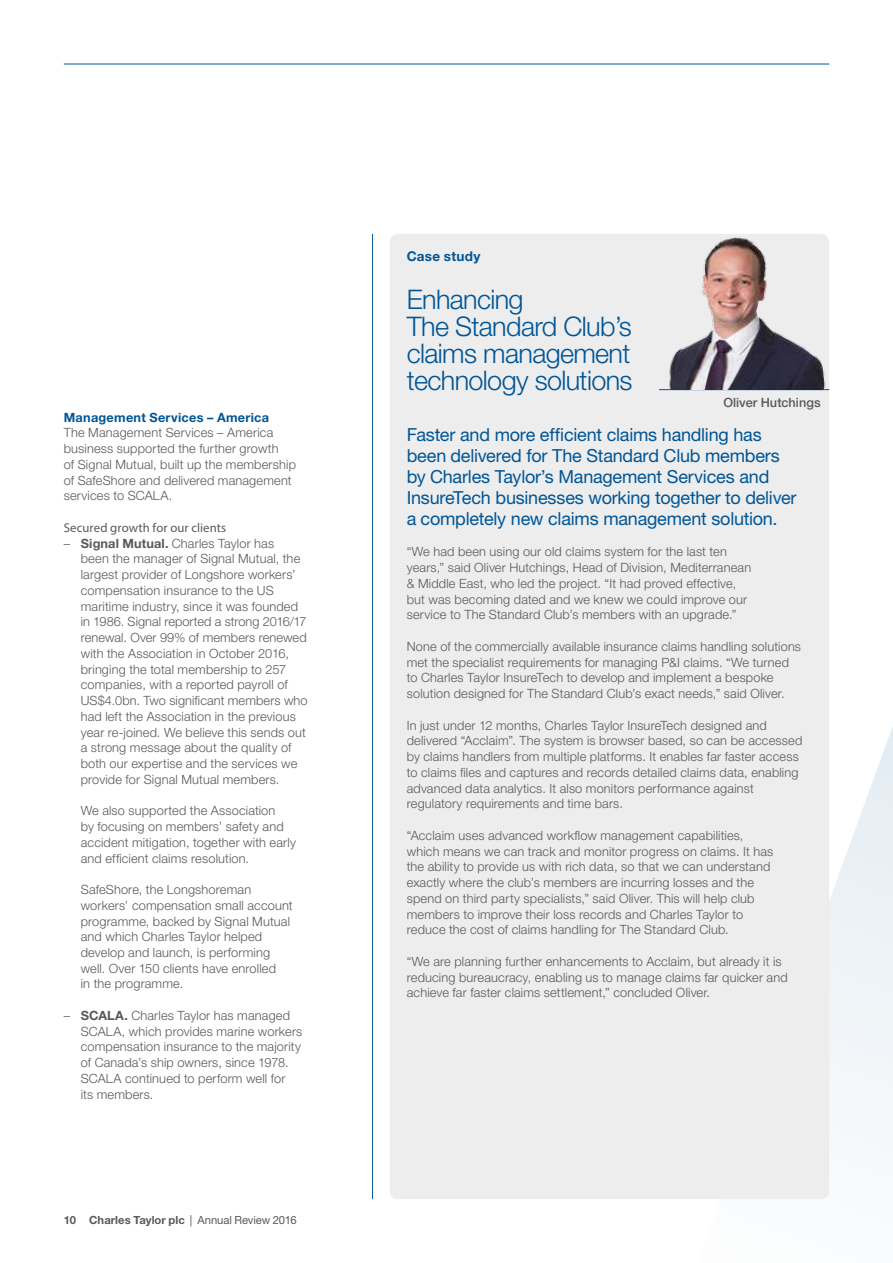
<style>
.page{position:relative;width:893px;height:1263px;background:#fff}
.page>*{position:absolute;margin:0;border:0;box-sizing:border-box;transform-origin:0 0}
.t1{font:300 27px/27px "Helvetica Neue LT Std";letter-spacing:-.025em;color:#005596}
.t2{font:18px/21px "Helvetica Neue LT Std";letter-spacing:-.015em;color:#005596}
.t3{font:700 13.5px "Helvetica Neue LT Std";letter-spacing:.02em;color:#005596}
.t4{font:300 12.75px/15.8px "Helvetica Neue LT Std";letter-spacing:.015em;color:#58595b}
.t5{font:700 12.75px "Helvetica Neue LT Std";letter-spacing:.02em;color:#005596}
.t6{font:12.75px "Myriad Pro";letter-spacing:.005em;color:#58595b}
.t7{font:500 12.75px "Helvetica Neue LT Std";color:#58595b}
.t8{font:700 11.25px "Helvetica Neue LT Std";color:#58595b}
.s1{font-weight:700}
.s2{font-weight:400}
</style>
<div class="page">
<svg style="left:823px;top:727px;width:70px;height:472px;fill:#f1f5f9"></svg>
<hr style="left:64px;top:64px;width:765px;height:1px;background:#005596">
<div style="left:390px;top:234px;width:439px;height:965px;background:#ededee;border-radius:9px"></div>
<hr style="left:372px;top:234px;width:1px;height:965px;background:#005596">
<hr style="left:659px;top:389px;width:170px;height:1px;background:#005596">
<img style="left:669px;top:234px;width:160px;height:155px">
<p class="t5" style="left:64px;top:409px;width:207px">Management Services – America</p>
<p class="t4" style="left:64px;top:425px;width:234px">The Management Services – America business supported the further growth<br>of Signal Mutual, built up the membership of SafeShore and delivered management services to SCALA.</p>
<p class="t6" style="left:64px;top:520px;width:164px">Secured growth for our clients</p>
<p class="t4" style="left:81px;top:535px;width:228px;text-indent:-17px">– <span class="s1">Signal Mutual.</span> Charles Taylor has<br>been the manager of Signal Mutual, the largest provider of Longshore workers’ compensation insurance to the US maritime industry, since it was founded in 1986. Signal reported a strong 2016/17 renewal. Over 99% of members renewed with the Association in October 2016, bringing the total membership to 257 companies, with a reported payroll of US$4.0bn. Two significant members who had left the Association in the previous year re-joined. We believe this sends out a strong message about the quality of both our expertise and the services we provide for Signal Mutual members.</p>
<p class="t4" style="left:81px;top:802px;width:217px">We also supported the Association<br>by focusing on members’ safety and accident mitigation, together with early and efficient claims resolution.</p>
<p class="t4" style="left:81px;top:881px;width:213px">SafeShore, the Longshoreman workers’ compensation small account programme, backed by Signal Mutual and which Charles Taylor helped develop and launch, is performing well. Over 150 clients have enrolled<br>in the programme.</p>
<p class="t4" style="left:81px;top:1007px;width:223px;text-indent:-17px">– <span class="s1">SCALA.</span> Charles Taylor has managed SCALA, which provides marine workers compensation insurance to the majority of Canada’s ship owners, since 1978.<br>SCALA continued to perform well for<br>its members.</p>
<p class="t8" style="left:64px;top:1213px;width:234px">10 Charles Taylor plc <span class="s2">| Annual Review 2016</span></p>
<p class="t3" style="left:407px;top:247px;width:75px">Case study</p>
<h1 class="t1" style="left:407px;top:285px;width:227px">Enhancing<br>The Standard Club’s claims management technology solutions</h1>
<h2 class="t2" style="left:407px;top:424px;width:391px">Faster and more efficient claims handling has been delivered for The Standard Club members by Charles Taylor’s Management Services and InsureTech businesses working together to deliver a completely new claims management solution.</h2>
<p class="t4" style="left:407px;top:544px;width:346px">“We had been using our old claims system for the last ten years,” said Oliver Hutchings, Head of Division, Mediterranean &amp; Middle East, who led the project. “It had proved effective, but was becoming dated and we knew we could improve our service to The Standard Club’s members with an upgrade.”</p>
<p class="t4" style="left:407px;top:638px;width:396px">None of the commercially available insurance claims handling solutions met the specialist requirements for managing P&amp;I claims. “We turned to Charles Taylor InsureTech to develop and implement a bespoke solution designed for The Standard Club’s exact needs,” said Oliver.</p>
<p class="t4" style="left:407px;top:717px;width:397px">In just under 12 months, Charles Taylor InsureTech designed and delivered “Acclaim”. The system is browser based, so can be accessed by claims handlers from multiple platforms. It enables far faster access to claims files and captures and records detailed claims data, enabling advanced data analytics. It also monitors performance against regulatory requirements and time bars.</p>
<p class="t4" style="left:407px;top:827px;width:368px">“Acclaim uses advanced workflow management capabilities, which means we can track and monitor progress on claims. It has the ability to provide us with rich data, so that we can understand exactly where the club’s members are incurring losses and the spend on third party specialists,” said Oliver. This will help club members to improve their loss records and Charles Taylor to reduce the cost of claims handling for The Standard Club.</p>
<p class="t4" style="left:407px;top:953px;width:382px">“We are planning further enhancements to Acclaim, but already it is reducing bureaucracy, enabling us to manage claims far quicker and achieve far faster claims settlement,” concluded Oliver.</p>
<p class="t7" style="left:723px;top:395px;width:99px">Oliver Hutchings</p>
</div>
